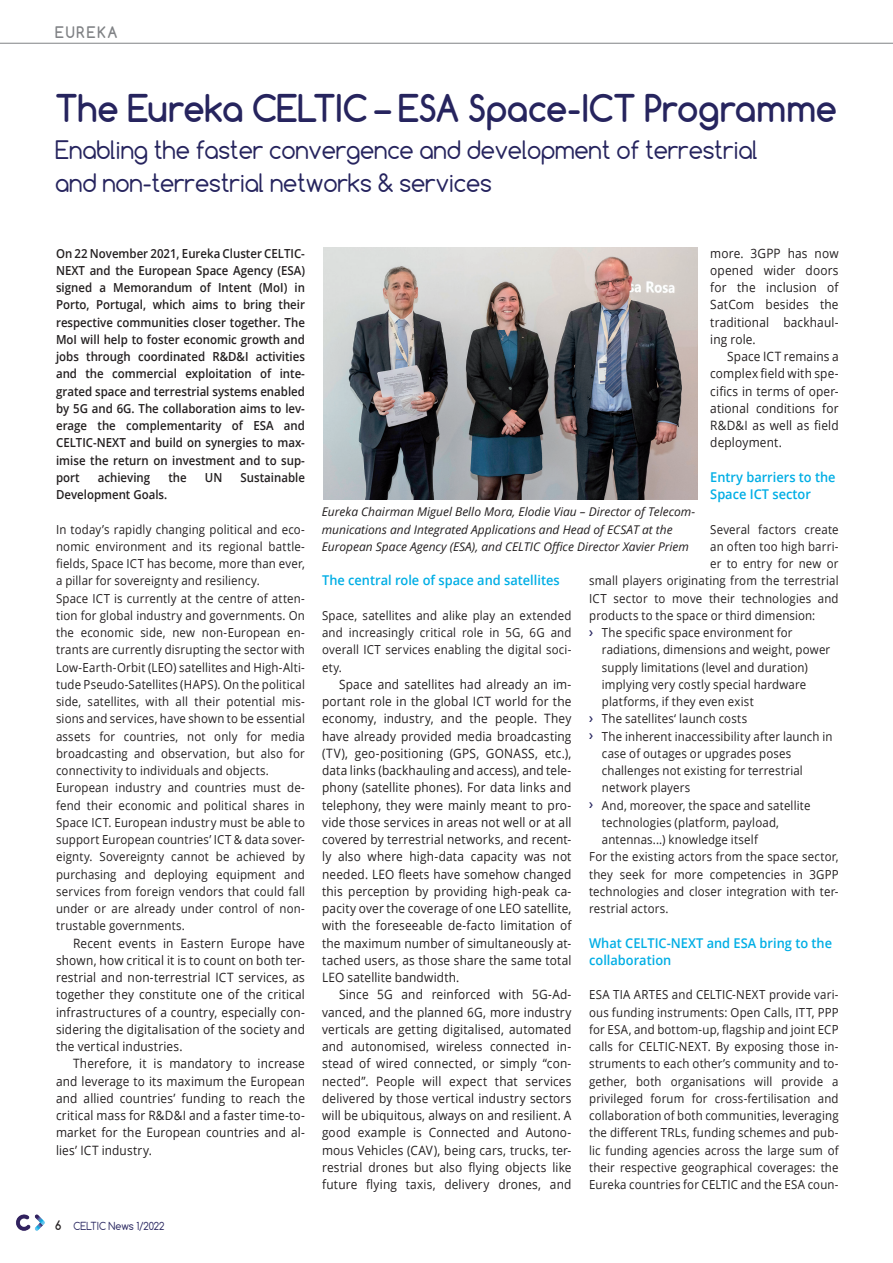
<style>
.page{position:relative;width:893px;height:1263px;background:#fff}
.page>*{position:absolute;margin:0;border:0;box-sizing:border-box;transform-origin:0 0}
.t1{font:700 36px "Comfortaa";letter-spacing:-.01em;color:#26245e;scale:.95 1}
.t2{font:24px/33px "Comfortaa";letter-spacing:-.01em;color:#26245e;scale:.95 1}
.t3{font:700 15px "Comfortaa";letter-spacing:.125em;color:#808285;scale:.95 1}
.t4{font:600 13.5px/17.2px "Open Sans";color:#00aee5;scale:.95 1}
.t5{font:12.9px/17.2px "Open Sans";letter-spacing:.015em;color:#231f20;text-align:justify;scale:.92 1}
.t6{font:12.45px/17.2px "Open Sans";letter-spacing:.015em;color:#231f20;text-align:justify;scale:.92 1}
.t7{font:600 12.45px/17.2px "Open Sans";color:#231f20;text-align:justify;scale:.92 1}
.t8{font:italic 12px/17.2px "Open Sans";color:#231f20}
.t9{font:10.5px "Comfortaa";letter-spacing:-.005em;color:#26245e;scale:.92 1}
.s1{font-weight:700;font-size:12.45px;color:#231f20}
</style>
<div class="page">
<img style="left:16px;top:1214px;width:29px;height:17px">
<img style="left:323px;top:247px;width:374px;height:253px">
<hr style="left:0;top:43px;width:893px;height:1px;background:#808285">
<p class="t3" style="left:55px;top:23px;width:67px">EUREKA</p>
<h1 class="t1" style="left:55px;top:85px;width:825px">The Eureka CELTIC – ESA Space-ICT Programme</h1>
<h2 class="t2" style="left:55px;top:133px;width:741px">Enabling the faster convergence and development of terrestrial and non-terrestrial networks &amp; services</h2>
<p class="t7" style="left:56px;top:244px;width:272px">On 22 November 2021, Eureka Cluster CELTIC-NEXT and the European Space Agency (ESA) signed a Memorandum of Intent (MoI) in Porto, Portugal, which aims to bring their respective communities closer together. The MoI will help to foster economic growth and jobs through coordinated R&amp;D&amp;I activities and the commercial exploitation of inte&shy;grated space and terrestrial systems enabled by 5G and 6G. The collaboration aims to lev&shy;erage the complementarity of ESA and CELTIC-NEXT and build on synergies to max&shy;imise the return on investment and to sup&shy;port</p>
<p class="t7" style="left:98px;top:468px;width:58px">achieving</p>
<p class="t7" style="left:168px;top:468px;width:21px">the</p>
<p class="t7" style="left:205px;top:468px;width:20px">UN</p>
<p class="t7" style="left:241px;top:468px;width:71px">Sustainable</p>
<p class="t7" style="left:56px;top:486px;width:122px">Development Goals.</p>
<p class="t6" style="left:56px;top:520px;width:272px;text-align:left">In today’s rapidly changing political and eco&shy;nomic environment and its regional battle&shy;fields, Space ICT has become, more than ever, a pillar for sovereignty and resiliency.<br>Space ICT is currently at the centre of atten&shy;tion for global industry and governments. On the economic side, new non-European en&shy;trants are currently disrupting the sector with Low-Earth-Orbit (LEO) satellites and High-Alti&shy;tude Pseudo-Satellites (HAPS). On the political side, satellites, with all their potential mis&shy;sions and services, have shown to be essential assets for countries, not only for media broadcasting and observation, but also for connectivity to individuals and objects.<br>European industry and countries must de&shy;fend their economic and political shares in Space ICT. European industry must be able to support European countries’ ICT &amp; data sover&shy;eignty. Sovereignty cannot be achieved by purchasing and deploying equipment and services from foreign vendors that could fall under or are already under control of non&shy;trustable governments.</p>
<p class="t5" style="left:56px;top:934px;width:272px;text-indent:17px">Recent events in Eastern Europe have shown, how critical it is to count on both ter&shy;restrial and non-terrestrial ICT services, as together they constitute one of the critical infrastructures of a country, especially con&shy;sidering the digitalisation of the society and the vertical industries.</p>
<p class="t5" style="left:56px;top:1055px;width:272px;text-indent:17px">Therefore, it is mandatory to increase and leverage to its maximum the European and allied countries’ funding to reach the critical mass for R&amp;D&amp;I and a faster time-to&shy;market for the European countries and al&shy;lies’ ICT industry.</p>
<p class="t9" style="left:55px;top:1219px;width:120px"><span class="s1">6</span> CELTIC News 1/2022</p>
<p class="t5" style="left:710px;top:244px;width:141px">more. 3GPP has now opened wider doors for the inclusion of SatCom besides the traditional backhaul&shy;ing role.</p>
<p class="t5" style="left:710px;top:347px;width:141px;text-indent:17px">Space ICT remains a complex field with spe&shy;cifics in terms of oper&shy;ational conditions for R&amp;D&amp;I as well as field deployment.</p>
<p class="t4" style="left:710px;top:468px;width:134px">Entry barriers to the<br>Space ICT sector</p>
<p class="t6" style="left:710px;top:520px;width:141px">Several factors create</p>
<p class="t6" style="left:710px;top:537px;width:141px">an often too high barri-</p>
<p class="t6" style="left:710px;top:555px;width:141px">er to entry for new or</p>
<p class="t6" style="left:589px;top:572px;width:273px">small players originating from the terrestrial</p>
<p class="t6" style="left:589px;top:589px;width:273px">ICT sector to move their technologies and</p>
<p class="t6" style="left:589px;top:606px;width:247px">products to the space or third dimension:</p>
<p class="t6" style="left:602px;top:624px;width:209px">The specific space environment for</p>
<p class="t6" style="left:602px;top:641px;width:250px">radiations, dimensions and weight, power</p>
<p class="t6" style="left:602px;top:658px;width:225px">supply limitations (level and duration)</p>
<p class="t6" style="left:602px;top:675px;width:224px">implying very costly special hardware</p>
<p class="t6" style="left:602px;top:693px;width:167px">platforms, if they even exist</p>
<p class="t6" style="left:602px;top:710px;width:159px">The satellites‘ launch costs</p>
<p class="t6" style="left:602px;top:727px;width:252px">The inherent inaccessibility after launch in</p>
<p class="t6" style="left:602px;top:744px;width:207px">case of outages or upgrades poses</p>
<p class="t6" style="left:602px;top:762px;width:220px">challenges not existing for terrestrial</p>
<p class="t6" style="left:602px;top:779px;width:98px">network players</p>
<p class="t6" style="left:602px;top:796px;width:228px">And, moreover, the space and satellite</p>
<p class="t6" style="left:602px;top:813px;width:194px">technologies (platform, payload,</p>
<p class="t6" style="left:602px;top:831px;width:171px">antennas...) knowledge itself</p>
<p class="t6" style="left:589px;top:848px;width:273px">For the existing actors from the space sector,</p>
<p class="t6" style="left:589px;top:865px;width:273px">they seek for more competencies in 3GPP</p>
<p class="t6" style="left:589px;top:882px;width:273px">technologies and closer integration with ter-</p>
<p class="t6" style="left:589px;top:900px;width:88px">restrial actors.</p>
<p class="t4" style="left:589px;top:934px;width:257px">What CELTIC-NEXT and ESA bring to the collaboration</p>
<p class="t6" style="left:589px;top:986px;width:273px">ESA TIA ARTES and CELTIC-NEXT provide vari&shy;ous funding instruments: Open Calls, ITT, PPP for ESA, and bottom-up, flagship and joint ECP calls for CELTIC-NEXT. By exposing those in&shy;struments to each other’s community and to&shy;gether, both organisations will provide a privileged forum for cross-fertilisation and collaboration of both communities, leveraging the different TRLs, funding schemes and pub&shy;lic funding agencies across the large sum of their respective geographical coverages: the Eureka countries for CELTIC and the ESA coun-</p>
<p class="t8" style="left:322px;top:503px;width:375px">Eureka Chairman Miguel Bello Mora, Elodie Viau – Director of Telecom&shy;munications and Integrated Applications and Head of ECSAT at the<br>European Space Agency (ESA), and CELTIC Office Director Xavier Priem</p>
<p class="t4" style="left:322px;top:571px;width:252px">The central role of space and satellites</p>
<p class="t6" style="left:322px;top:606px;width:273px">Space, satellites and alike play an extended and increasingly critical role in 5G, 6G and overall ICT services enabling the digital soci&shy;ety.</p>
<p class="t5" style="left:322px;top:675px;width:273px;text-indent:17px">Space and satellites had already an im&shy;portant role in the global ICT world for the economy, industry, and the people. They have already provided media broadcasting (TV), geo-positioning (GPS, GONASS, etc.), data links (backhauling and access), and tele&shy;phony (satellite phones). For data links and telephony, they were mainly meant to pro&shy;vide those services in areas not well or at all covered by terrestrial networks, and recent&shy;ly also where high-data capacity was not needed. LEO fleets have somehow changed this perception by providing high-peak ca&shy;pacity over the coverage of one LEO satellite, with the foreseeable de-facto limitation of the maximum number of simultaneously at&shy;tached users, as those share the same total LEO satellite bandwidth.</p>
<p class="t5" style="left:322px;top:986px;width:273px;text-indent:17px">Since 5G and reinforced with 5G-Ad&shy;vanced, and the planned 6G, more industry verticals are getting digitalised, automated and autonomised, wireless connected in&shy;stead of wired connected, or simply “con&shy;nected”. People will expect that services delivered by those vertical industry sectors will be ubiquitous, always on and resilient. A good example is Connected and Autono&shy;mous Vehicles (CAV), being cars, trucks, ter&shy;restrial drones but also flying objects like future flying taxis, delivery drones, and</p>
</div>
